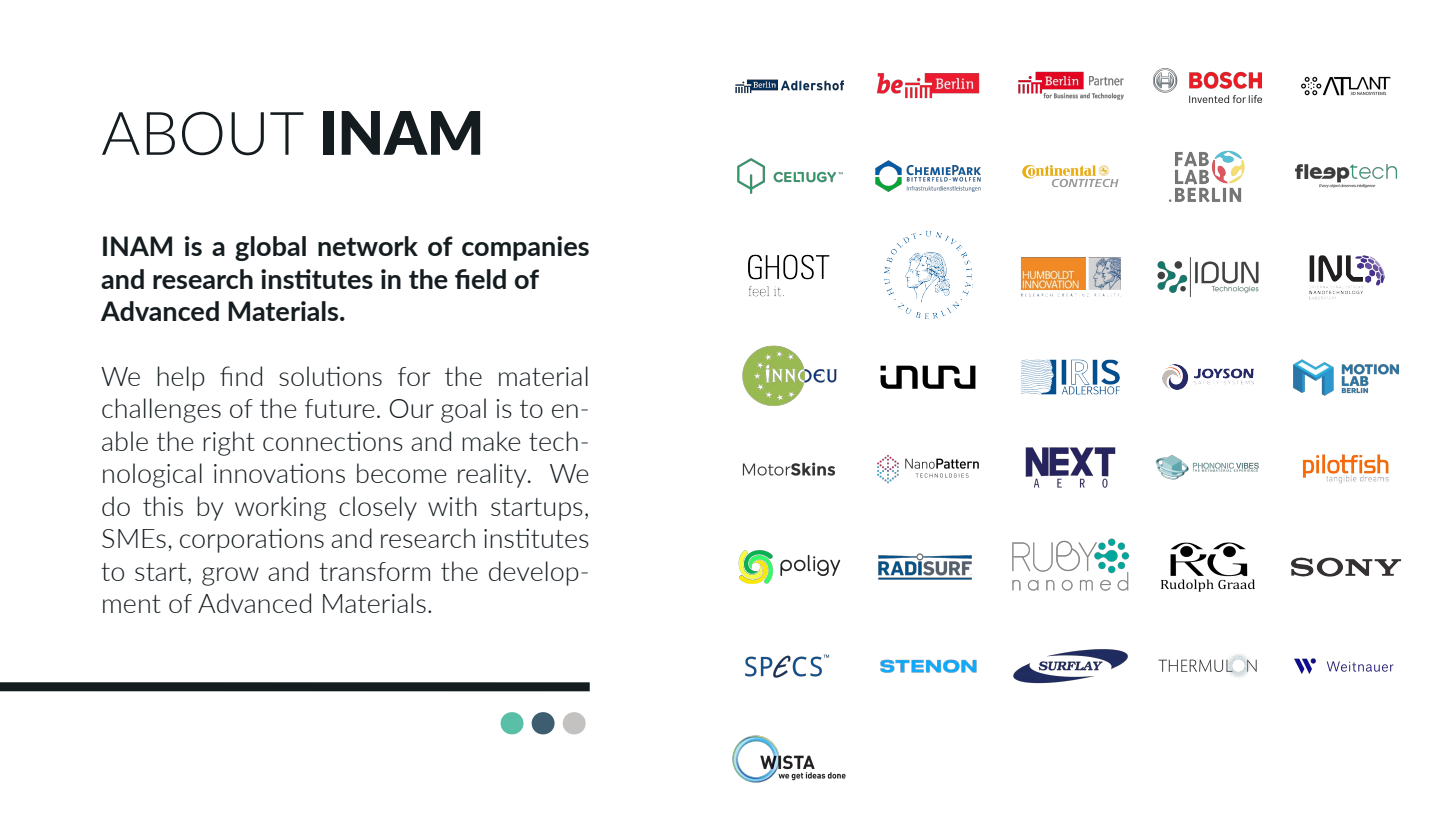
<style>
.page{position:relative;width:1446px;height:823px;background:#fff}
.page>*{position:absolute;margin:0;border:0;box-sizing:border-box;transform-origin:0 0}
.t1{font:900 130px "Lato";color:#5abfa7}
.t2{font:300 60px "Lato";color:#141c20}
.t3{font:300 27px/32.4px "Lato";color:#141c20;text-align:justify}
.t4{font:700 27px/32.4px "Lato";color:#141c20}
.s1{font-weight:900}
.s2{color:#3d5d71}
.s3{color:#c4c2c1}
</style>
<div class="page">
<img style="left:1169px;top:150px;width:76px;height:53px">
<img style="left:1021px;top:257px;width:100px;height:40px">
<img style="left:884px;top:231px;width:89px;height:86px">
<img style="left:880px;top:317px;width:96px;height:72px">
<img style="left:1302px;top:454px;width:87px;height:30px">
<img style="left:1025px;top:447px;width:91px;height:41px">
<img style="left:1309px;top:255px;width:76px;height:45px">
<img style="left:877px;top:73px;width:103px;height:26px">
<img style="left:1018px;top:71px;width:106px;height:29px">
<img style="left:735px;top:79px;width:109px;height:15px">
<img style="left:1153px;top:69px;width:108px;height:34px">
<img style="left:1021px;top:359px;width:99px;height:36px">
<img style="left:1162px;top:364px;width:92px;height:26px">
<img style="left:1161px;top:542px;width:94px;height:50px">
<img style="left:1012px;top:538px;width:117px;height:53px">
<img style="left:1291px;top:557px;width:111px;height:20px">
<img style="left:875px;top:160px;width:106px;height:32px">
<img style="left:878px;top:553px;width:94px;height:27px">
<img style="left:1301px;top:76px;width:90px;height:20px">
<img style="left:737px;top:158px;width:106px;height:36px">
<img style="left:1022px;top:164px;width:97px;height:24px">
<img style="left:1157px;top:257px;width:102px;height:40px">
<img style="left:742px;top:345px;width:95px;height:61px">
<img style="left:1295px;top:164px;width:102px;height:24px">
<img style="left:877px;top:455px;width:102px;height:29px">
<img style="left:1155px;top:455px;width:104px;height:25px">
<img style="left:738px;top:550px;width:103px;height:34px">
<img style="left:880px;top:659px;width:97px;height:14px">
<img style="left:1158px;top:653px;width:99px;height:24px">
<img style="left:1013px;top:649px;width:115px;height:35px">
<img style="left:748px;top:254px;width:82px;height:43px">
<img style="left:742px;top:462px;width:94px;height:14px">
<img style="left:745px;top:654px;width:85px;height:24px">
<img style="left:1293px;top:359px;width:106px;height:37px">
<img style="left:1294px;top:658px;width:100px;height:16px">
<img style="left:732px;top:735px;width:114px;height:48px">
<div style="left:0;top:681px;width:590px;height:10px;background:#141c20"></div>
<h2 class="t2" style="left:101px;top:91px;width:385px">ABOUT <span class="s1">INAM</span></h2>
<p class="t4" style="left:101px;top:229px;width:490px">INAM is a global network of companies and research institutes in the field of<br>Advanced Materials.</p>
<p class="t3" style="left:101px;top:359px;width:490px">We help find solutions for the material challenges of the future. Our goal is to en&shy;able the right connections and make tech&shy;nological innovations become reality. We do this by working closely with startups, SMEs, corporations and research institutes to start, grow and transform the develop&shy;ment of Advanced Materials.</p>
<h1 class="t1" style="left:496px;top:587px;width:95px">.<span class="s2">.</span><span class="s3">.</span></h1>
</div>
